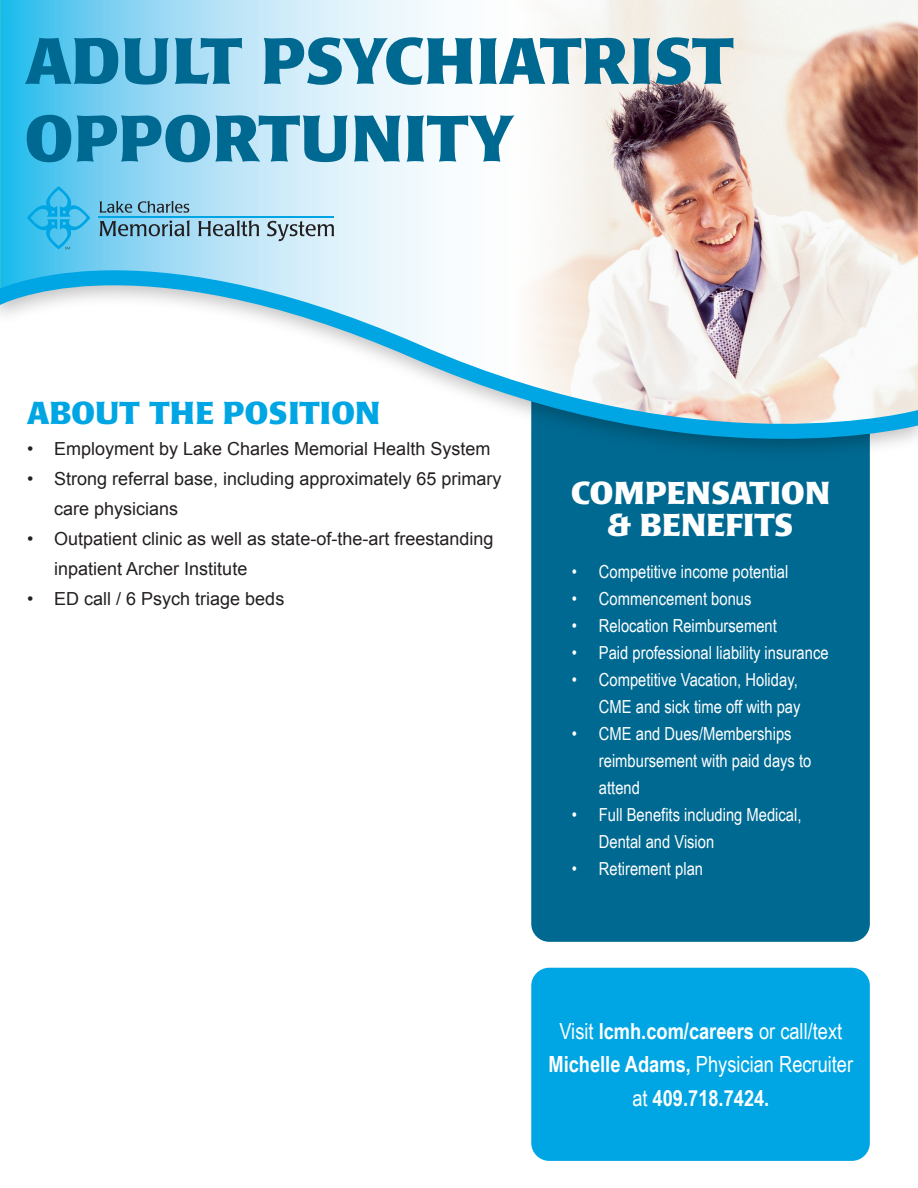
<style>
.page{position:relative;width:918px;height:1188px;background:#fff}
.page>*{position:absolute;margin:0;border:0;box-sizing:border-box;transform-origin:0 0}
.t1{font:700 64.65px/77.6px "Poppl Laudatio";letter-spacing:.02em;color:#006991}
.t2{font:700 31.35px/31.5px "Poppl Laudatio";letter-spacing:.02em;color:#fff;text-align:center}
.t3{font:700 31.35px "Poppl Laudatio";letter-spacing:.02em;color:#00a6e4}
.t4{font:700 22.2px/33.5px "Arial Narrow";color:#fff;text-align:center}
.t5{font:18px/27px "Arial Narrow";color:#fff}
.t6{font:18px/30px "Arial";color:#231f20}
.s1{font-weight:400}
</style>
<div class="page">
<div style="left:531px;top:356px;width:339px;height:586px;background:#006991;border-radius:18px"></div>
<div style="left:531px;top:968px;width:339px;height:193px;background:#00a6e4;border-radius:18px"></div>
<svg style="left:0;top:0;width:436px;height:226px;background:#a8e0f6"></svg>
<img style="left:613px;top:0;width:305px;height:226px">
<svg style="left:544px;top:0;width:69px;height:226px"></svg>
<svg style="left:0;top:226px;width:918px;height:271px"></svg>
<svg style="left:27px;top:186px;width:63px;height:63px;background:#3dbeec"></svg>
<hr style="left:99px;top:217px;width:235px;height:1px;background:#00a6e4">
<svg style="left:100px;top:201px;width:32px;height:12px"></svg>
<svg style="left:138px;top:201px;width:51px;height:12px"></svg>
<svg style="left:100px;top:220px;width:90px;height:16px"></svg>
<svg style="left:198px;top:220px;width:61px;height:16px"></svg>
<svg style="left:267px;top:221px;width:67px;height:20px"></svg>
<h1 class="t1" style="left:25px;top:24px;width:711px">ADULT PSYCHIATRIST<br>OPPORTUNITY</h1>
<h2 class="t3" style="left:27px;top:395px;width:354px">ABOUT THE POSITION</h2>
<p class="t6" style="left:27px;top:434px;width:465px">• Employment by Lake Charles Memorial Health System</p>
<p class="t6" style="left:54px;top:464px;width:449px;text-indent:-27px">• Strong referral base, including approximately 65 primary care physicians</p>
<p class="t6" style="left:54px;top:524px;width:441px;text-indent:-27px">• Outpatient clinic as well as state-of-the-art freestanding inpatient Archer Institute</p>
<p class="t6" style="left:27px;top:584px;width:259px">• ED call / 6 Psych triage beds</p>
<h2 class="t2" style="left:571px;top:478px;width:260px">COMPENSATION &amp; BENEFITS</h2>
<p class="t5" style="left:572px;top:558px;width:218px">• Competitive income potential</p>
<p class="t5" style="left:572px;top:585px;width:181px">• Commencement bonus</p>
<p class="t5" style="left:572px;top:612px;width:207px">• Relocation Reimbursement</p>
<p class="t5" style="left:572px;top:639px;width:258px">• Paid professional liability insurance</p>
<p class="t5" style="left:572px;top:666px;width:230px;text-align:right">• Competitive Vacation, Holiday,<br>CME and sick time off with pay</p>
<p class="t5" style="left:599px;top:720px;width:214px;text-indent:-27px">• CME and Dues/Memberships reimbursement with paid days to attend</p>
<p class="t5" style="left:599px;top:801px;width:204px;text-indent:-27px">• Full Benefits including Medical,<br>Dental and Vision</p>
<p class="t5" style="left:572px;top:855px;width:133px">• Retirement plan</p>
<p class="t4" style="left:548px;top:1013px;width:306px"><span class="s1">Visit</span> lcmh.com/careers <span class="s1">or call/text<br></span>Michelle Adams, <span class="s1">Physician Recruiter at</span> 409.718.7424.</p>
</div>
